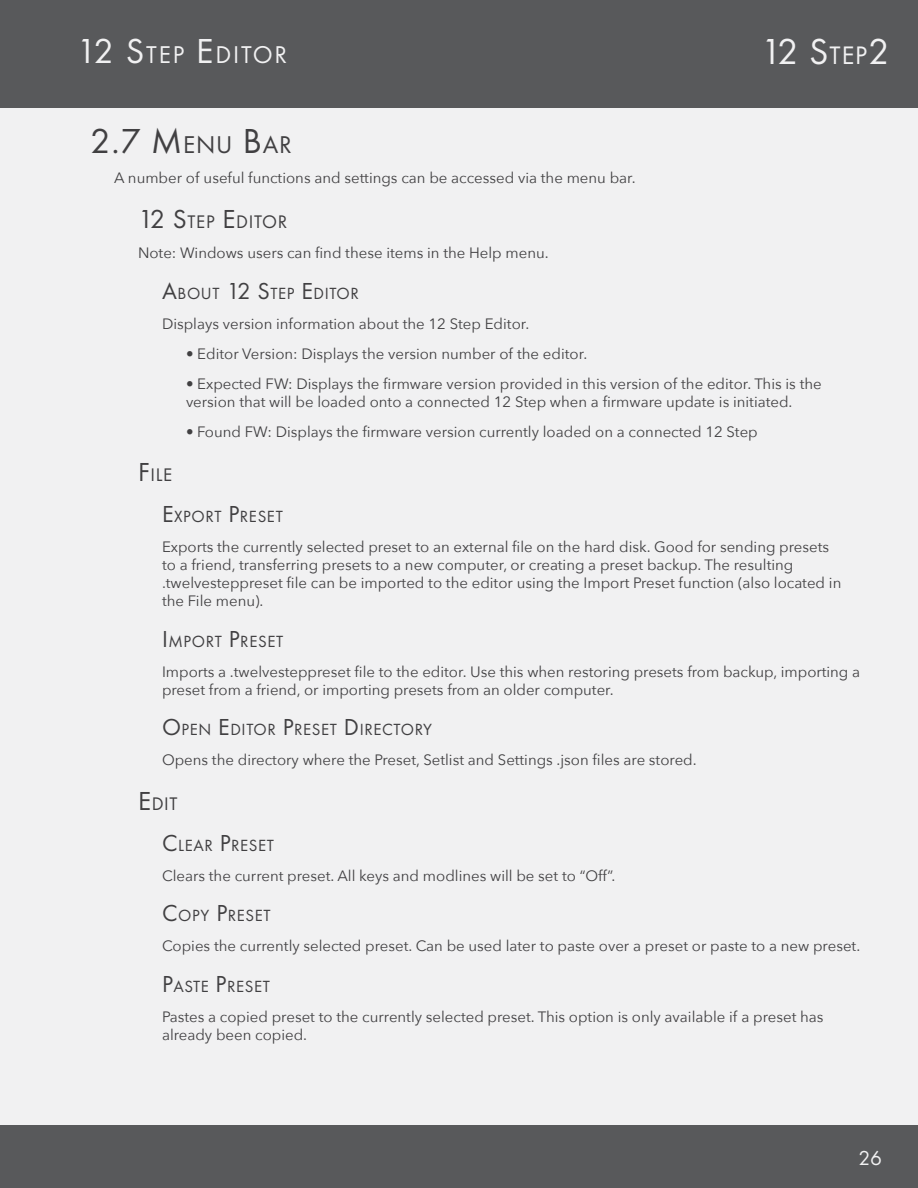
<style>
.page{position:relative;width:918px;height:1188px;background:#f1f1f2}
.page>*{position:absolute;margin:0;border:0;box-sizing:border-box;transform-origin:0 0}
.t1{font:37.5px "Futura PT";color:#f1f1f2}
.t2{font:36px "Futura PT";color:#414042}
.t3{font:25.2px "Futura PT";letter-spacing:.07em;color:#f1f1f2}
.t4{font:21px "Futura PT";color:#f1f1f2}
.t5{font:18.9px "Futura PT";letter-spacing:.035em;color:#414042}
.t6{font:16.8px "Futura PT";letter-spacing:.035em;color:#414042}
.t7{font:15px/18px "Avenir Next";color:#414042}
.s1{font-size:36px}
.s2{font-size:26.25px}
.s3{font-size:25.2px}
.s4{font-size:27px}
.s5{font-size:24px}
</style>
<div class="page">
<div style="left:0;top:0;width:918px;height:108px;background:#58595b"></div>
<div style="left:0;top:1125px;width:918px;height:63px;background:#58595b"></div>
<h3 class="t3" style="left:76px;top:40px;width:212px"><span class="s1">12 S</span>TEP <span class="s1">E</span> DITOR</h3>
<h1 class="t1" style="left:761px;top:30px;width:130px">12 S<span class="s2">TEP</span>2</h1>
<h2 class="t2" style="left:90px;top:120px;width:203px">2.7 M<span class="s3">ENU</span> B<span class="s3">AR</span></h2>
<p class="t7" style="left:114px;top:169px;width:523px">A number of useful functions and settings can be accessed via the menu bar.</p>
<p class="t5" style="left:138px;top:210px;width:151px"><span class="s4">12 S</span>TEP <span class="s4">E</span> DITOR</p>
<p class="t7" style="left:138px;top:243px;width:412px">Note: Windows users can find these items in the Help menu.</p>
<p class="t6" style="left:162px;top:283px;width:199px"><span class="s5">A</span>BOUT <span class="s5">12 S</span>TEP <span class="s5">E</span> DITOR</p>
<p class="t7" style="left:162px;top:314px;width:369px">Displays version information about the 12 Step Editor.</p>
<p class="t7" style="left:186px;top:344px;width:403px">• Editor Version: Displays the version number of the editor.</p>
<p class="t7" style="left:186px;top:374px;width:637px">• Expected FW: Displays the firmware version provided in this version of the editor. This is the version that will be loaded onto a connected 12 Step when a firmware update is initiated.</p>
<p class="t7" style="left:186px;top:422px;width:573px">• Found FW: Displays the firmware version currently loaded on a connected 12 Step</p>
<p class="t5" style="left:138px;top:464px;width:36px"><span class="s4">F</span>ILE</p>
<p class="t6" style="left:162px;top:506px;width:122px"><span class="s5">E</span>XPORT <span class="s5">P</span>RESET</p>
<p class="t7" style="left:162px;top:537px;width:681px">Exports the currently selected preset to an external file on the hard disk. Good for sending presets to a friend, transferring presets to a new computer, or creating a preset backup. The resulting .twelvesteppreset file can be imported to the editor using the Import Preset function (also located in the File menu).</p>
<p class="t6" style="left:162px;top:631px;width:123px"><span class="s5">I</span>MPORT <span class="s5">P</span>RESET</p>
<p class="t7" style="left:162px;top:662px;width:700px">Imports a .twelvesteppreset file to the editor. Use this when restoring presets from backup, importing a preset from a friend, or importing presets from an older computer.</p>
<p class="t6" style="left:162px;top:720px;width:272px"><span class="s5">O</span>PEN <span class="s5">E</span> DITOR <span class="s5">P</span>RESET <span class="s5">D</span> IRECTORY</p>
<p class="t7" style="left:162px;top:751px;width:536px">Opens the directory where the Preset, Setlist and Settings .json files are stored.</p>
<p class="t5" style="left:138px;top:792px;width:41px"><span class="s4">E</span>DIT</p>
<p class="t6" style="left:162px;top:835px;width:114px"><span class="s5">C</span>LEAR <span class="s5">P</span>RESET</p>
<p class="t7" style="left:162px;top:866px;width:455px">Clears the current preset. All keys and modlines will be set to “Off”.</p>
<p class="t6" style="left:162px;top:906px;width:110px"><span class="s5">C</span>OPY <span class="s5">P</span>RESET</p>
<p class="t7" style="left:162px;top:937px;width:700px">Copies the currently selected preset. Can be used later to paste over a preset or paste to a new preset.</p>
<p class="t6" style="left:162px;top:977px;width:110px"><span class="s5">P</span>ASTE <span class="s5">P</span>RESET</p>
<p class="t7" style="left:162px;top:1007px;width:663px">Pastes a copied preset to the currently selected preset. This option is only available if a preset has already been copied.</p>
<h3 class="t4" style="left:859px;top:1145px;width:25px">26</h3>
</div>
